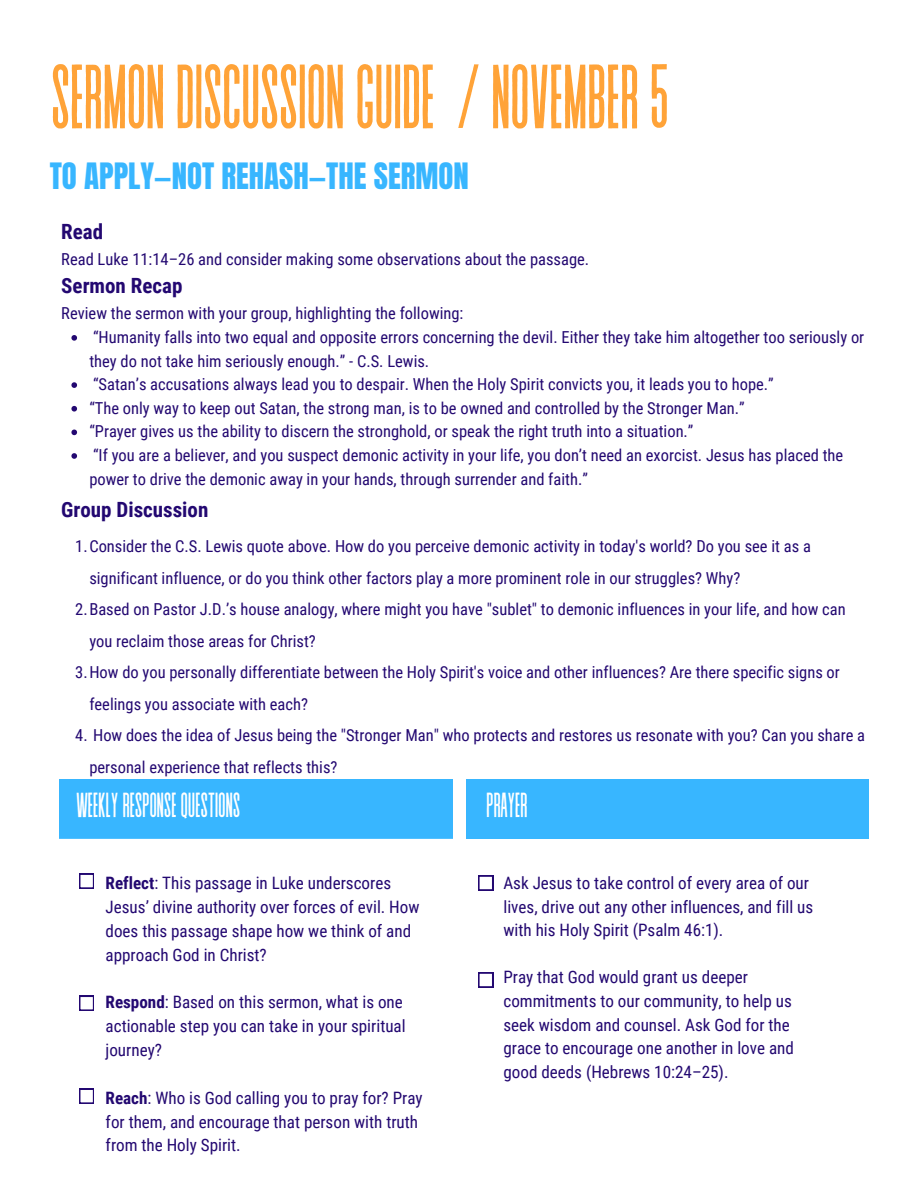
<style>
.page{position:relative;width:918px;height:1188px;background:#fff}
.page>*{position:absolute;margin:0;border:0;box-sizing:border-box;transform-origin:0 0}
.t1{font:90.9px "Revive 80 Tall";letter-spacing:-.03em;color:#ffa338}
.t2{font:34.8px "Revive 80 Tall";letter-spacing:-.03em;color:#fff}
.t3{font:30.9px "Anton";color:#38b6ff}
.t4{font:700 21px "Roboto Condensed";color:#230871}
.t5{font:17.1px/23.9px "Roboto Condensed";color:#230871}
.t6{font:16.5px/31.5px "Roboto Condensed";color:#230871}
.s1{font-weight:700}
</style>
<div class="page">
<div style="left:59px;top:779px;width:394px;height:60px;background:#38b6ff"></div>
<div style="left:466px;top:779px;width:402px;height:60px;background:#38b6ff"></div>
<div style="left:59px;top:838px;width:394px;height:299px;background:#fff"></div>
<svg style="left:71px;top:335px;width:6px;height:6px"></svg>
<svg style="left:71px;top:382px;width:6px;height:6px"></svg>
<svg style="left:71px;top:406px;width:6px;height:6px"></svg>
<svg style="left:71px;top:430px;width:6px;height:5px"></svg>
<svg style="left:71px;top:453px;width:6px;height:6px"></svg>
<svg style="left:79px;top:874px;width:15px;height:14px"></svg>
<svg style="left:478px;top:876px;width:15px;height:14px"></svg>
<svg style="left:478px;top:973px;width:15px;height:14px"></svg>
<svg style="left:79px;top:996px;width:15px;height:15px"></svg>
<svg style="left:79px;top:1089px;width:15px;height:15px"></svg>
<p class="t1" style="left:50px;top:50px;width:622px">SERMONDISCUSSIONGUIDE /NOVEMBER5</p>
<p class="t3" style="left:50px;top:154px;width:421px">TO APPLY—NOT REHASH—THE SERMON</p>
<p class="t4" style="left:61px;top:220px;width:43px">Read</p>
<p class="t4" style="left:61px;top:274px;width:123px">Sermon Recap</p>
<p class="t6" style="left:61px;top:298px;width:404px">Review the sermon with your group, highlighting the following:</p>
<p class="t6" style="left:61px;top:244px;width:529px">Read Luke 11:14–26 and consider making some observations about the passage.</p>
<p class="t6" style="left:89px;top:325px;width:776px;line-height:23.7px">“Humanity falls into two equal and opposite errors concerning the devil. Either they take him altogether too seriously or they do not take him seriously enough.” - C.S. Lewis.</p>
<p class="t6" style="left:93px;top:369px;width:682px">“Satan’s accusations always lead you to despair. When the Holy Spirit convicts you, it leads you to hope.”</p>
<p class="t6" style="left:89px;top:392px;width:657px">“The only way to keep out Satan, the strong man, is to be owned and controlled by the Stronger Man.”</p>
<p class="t6" style="left:89px;top:416px;width:606px">“Prayer gives us the ability to discern the stronghold, or speak the right truth into a situation.”</p>
<p class="t6" style="left:89px;top:444px;width:755px;line-height:23.7px">“If you are a believer, and you suspect demonic activity in your life, you don’t need an exorcist. Jesus has placed the power to drive the demonic away in your hands, through surrender and faith.”</p>
<p class="t4" style="left:61px;top:498px;width:149px">Group Discussion</p>
<p class="t6" style="left:89px;top:531px;width:723px;text-indent:-14px">1.Consider the C.S. Lewis quote above. How do you perceive demonic activity in today's world? Do you see it as a significant influence, or do you think other factors play a more prominent role in our struggles? Why?</p>
<p class="t6" style="left:89px;top:594px;width:758px;text-indent:-14px">2.Based on Pastor J.D.’s house analogy, where might you have "sublet" to demonic influences in your life, and how can you reclaim those areas for Christ?</p>
<p class="t6" style="left:89px;top:657px;width:752px;text-indent:-14px">3.How do you personally differentiate between the Holy Spirit's voice and other influences? Are there specific signs or feelings you associate with each?</p>
<p class="t6" style="left:89px;top:720px;width:777px;text-indent:-14px">4. How does the idea of Jesus being the "Stronger Man" who protects and restores us resonate with you? Can you share a personal experience that reflects this?</p>
<p class="t2" style="left:76px;top:788px;width:166px">WEEKLYRESPONSEQUESTIONS</p>
<p class="t2" style="left:486px;top:788px;width:44px">PRAYER</p>
<p class="t5" style="left:106px;top:871px;width:315px"><span class="s1">Reflect</span>: This passage in Luke underscores Jesus’ divine authority over forces of evil. How does this passage shape how we think of and approach God in Christ?</p>
<p class="t5" style="left:106px;top:991px;width:302px"><span class="s1">Respond</span>: Based on this sermon, what is one actionable step you can take in your spiritual journey?</p>
<p class="t5" style="left:106px;top:1086px;width:319px"><span class="s1">Reach</span>: Who is God calling you to pray for? Pray for them, and encourage that person with truth from the Holy Spirit.</p>
<p class="t5" style="left:503px;top:871px;width:311px">Ask Jesus to take control of every area of our lives, drive out any other influences, and fill us with his Holy Spirit (Psalm 46:1).</p>
<p class="t5" style="left:503px;top:966px;width:292px">Pray that God would grant us deeper commitments to our community, to help us seek wisdom and counsel. Ask God for the grace to encourage one another in love and good deeds (Hebrews 10:24–25).</p>
</div>
